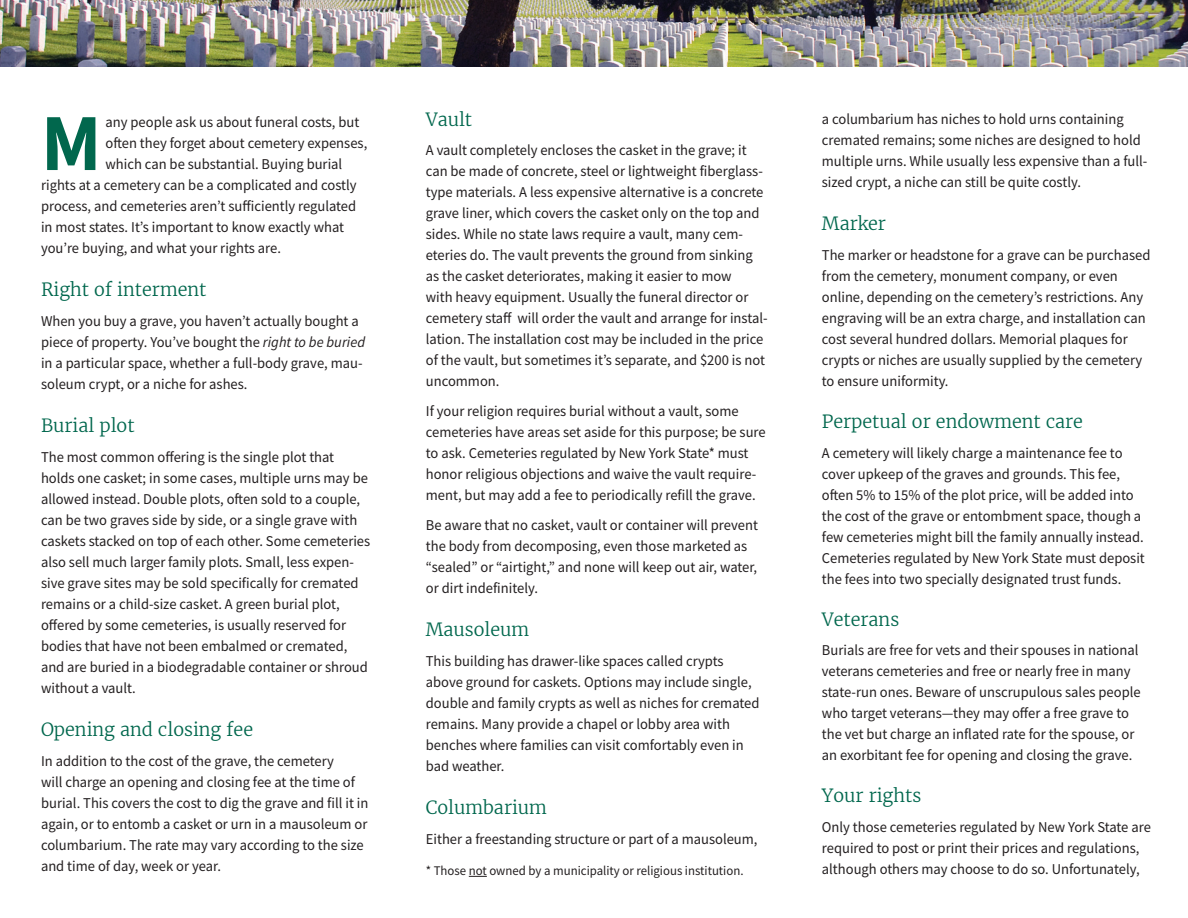
<style>
.page{position:relative;width:1188px;height:918px;background:#fff}
.page>*{position:absolute;margin:0;border:0;box-sizing:border-box;transform-origin:0 0}
.t1{font:700 81px "Source Sans Pro";color:#01674d}
.t2{font:300 18px "Merriweather";color:#01674d}
.t3{font:15px/21px "Source Sans Pro";color:#231f20}
.t4{font:13.2px "Source Sans Pro";color:#231f20}
.s1{font-style:italic}
</style>
<div class="page">
<img style="left:0;top:0;width:1188px;height:67px">
<svg style="left:469px;top:876px;width:18px;height:1px"></svg>
<h1 class="t1" style="left:41px;top:88px;width:62px">M</h1>
<p class="t3" style="left:106px;top:111px;width:255px">any people ask us about funeral costs, but</p>
<p class="t3" style="left:106px;top:132px;width:263px">often they forget about cemetery expenses,</p>
<p class="t3" style="left:106px;top:153px;width:238px">which can be substantial. Buying burial</p>
<p class="t3" style="left:41px;top:174px;width:317px">rights at a cemetery can be a complicated and costly</p>
<p class="t3" style="left:41px;top:195px;width:317px">process, and cemeteries aren’t sufficiently regulated</p>
<p class="t3" style="left:41px;top:216px;width:305px">in most states. It’s important to know exactly what</p>
<p class="t3" style="left:41px;top:237px;width:241px">you’re buying, and what your rights are.</p>
<p class="t2" style="left:41px;top:278px;width:167px">Right of interment</p>
<p class="t3" style="left:41px;top:310px;width:326px">When you buy a grave, you haven’t actually bought a piece of property. You’ve bought the <span class="s1">right to be buried </span>in a particular space, whether a full-body grave, mau&shy;soleum crypt, or a niche for ashes.</p>
<p class="t2" style="left:41px;top:414px;width:95px">Burial plot</p>
<p class="t3" style="left:41px;top:446px;width:331px">The most common offering is the single plot that holds one casket; in some cases, multiple urns may be allowed instead. Double plots, often sold to a couple, can be two graves side by side, or a single grave with caskets stacked on top of each other. Some cemeteries also sell much larger family plots. Small, less expen&shy;sive grave sites may be sold specifically for cremated remains or a child-size casket. A green burial plot, offered by some cemeteries, is usually reserved for bodies that have not been embalmed or cremated, and are buried in a biodegradable container or shroud without a vault.</p>
<p class="t2" style="left:41px;top:719px;width:214px">Opening and closing fee</p>
<p class="t3" style="left:41px;top:750px;width:329px">In addition to the cost of the grave, the cemetery<br>will charge an opening and closing fee at the time of burial. This covers the cost to dig the grave and fill it in again, or to entomb a casket or urn in a mausoleum or columbarium. The rate may vary according to the size and time of day, week or year.</p>
<p class="t2" style="left:426px;top:108px;width:48px">Vault</p>
<p class="t3" style="left:426px;top:140px;width:343px">A vault completely encloses the casket in the grave; it can be made of concrete, steel or lightweight fiberglass&shy;type materials. A less expensive alternative is a concrete grave liner, which covers the casket only on the top and sides. While no state laws require a vault, many cem&shy;eteries do. The vault prevents the ground from sinking as the casket deteriorates, making it easier to mow<br>with heavy equipment. Usually the funeral director or cemetery staff will order the vault and arrange for instal&shy;lation. The installation cost may be included in the price of the vault, but sometimes it’s separate, and $200 is not uncommon.</p>
<p class="t3" style="left:426px;top:400px;width:341px">If your religion requires burial without a vault, some cemeteries have areas set aside for this purpose; be sure to ask. Cemeteries regulated by New York State* must honor religious objections and waive the vault require&shy;ment, but may add a fee to periodically refill the grave.</p>
<p class="t3" style="left:426px;top:514px;width:334px">Be aware that no casket, vault or container will prevent the body from decomposing, even those marketed as “sealed” or “airtight,” and none will keep out air, water, or dirt indefinitely.</p>
<p class="t2" style="left:426px;top:618px;width:105px">Mausoleum</p>
<p class="t3" style="left:426px;top:650px;width:335px">This building has drawer-like spaces called crypts above ground for caskets. Options may include single, double and family crypts as well as niches for cremated remains. Many provide a chapel or lobby area with benches where families can visit comfortably even in bad weather.</p>
<p class="t2" style="left:426px;top:797px;width:123px">Columbarium</p>
<p class="t3" style="left:426px;top:828px;width:333px">Either a freestanding structure or part of a mausoleum,</p>
<p class="t3" style="left:822px;top:108px;width:327px">a columbarium has niches to hold urns containing cremated remains; some niches are designed to hold multiple urns. While usually less expensive than a full&shy;sized crypt, a niche can still be quite costly.</p>
<p class="t2" style="left:822px;top:213px;width:66px">Marker</p>
<p class="t3" style="left:822px;top:244px;width:330px">The marker or headstone for a grave can be purchased from the cemetery, monument company, or even online, depending on the cemetery’s restrictions. Any engraving will be an extra charge, and installation can cost several hundred dollars. Memorial plaques for crypts or niches are usually supplied by the cemetery to ensure uniformity.</p>
<p class="t2" style="left:822px;top:410px;width:263px">Perpetual or endowment care</p>
<p class="t3" style="left:822px;top:442px;width:325px">A cemetery will likely charge a maintenance fee to cover upkeep of the graves and grounds. This fee, often 5% to 15% of the plot price, will be added into the cost of the grave or entombment space, though a few cemeteries might bill the family annually instead.<br>Cemeteries regulated by New York State must deposit the fees into two specially designated trust funds.</p>
<p class="t2" style="left:822px;top:608px;width:79px">Veterans</p>
<p class="t3" style="left:822px;top:640px;width:320px">Burials are free for vets and their spouses in national veterans cemeteries and free or nearly free in many state-run ones. Beware of unscrupulous sales people who target veterans—they may offer a free grave to the vet but charge an inflated rate for the spouse, or an exorbitant fee for opening and closing the grave.</p>
<p class="t2" style="left:822px;top:784px;width:101px">Your rights</p>
<p class="t3" style="left:822px;top:816px;width:331px">Only those cemeteries regulated by New York State are required to post or print their prices and regulations,</p>
<p class="t4" style="left:426px;top:862px;width:319px">* Those not owned by a municipality or religious institution.</p>
<p class="t3" style="left:822px;top:858px;width:319px">although others may choose to do so. Unfortunately,</p>
</div>
